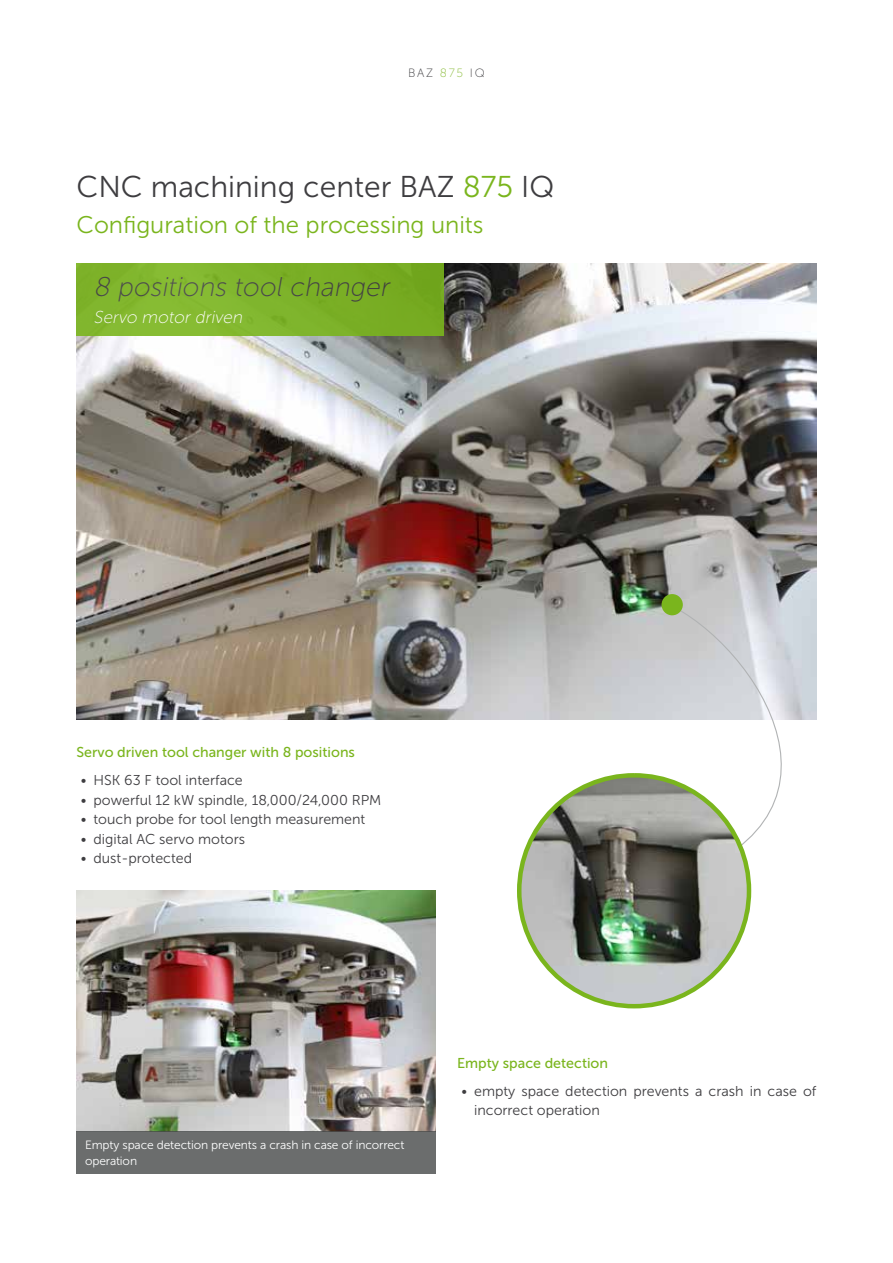
<style>
.page{position:relative;width:893px;height:1263px;background:#fff}
.page>*{position:absolute;margin:0;border:0;box-sizing:border-box;transform-origin:0 0}
.t1{font:30px "Museo Sans 300";color:#3e3d40}
.t2{font:italic 27px "Museo Sans 100";color:#3e3d40}
.t3{font:24px "Museo Sans 300";color:#7ab51d}
.t4{font:italic 17.25px "Museo Sans 100";color:#fff}
.t5{font:14.25px/19.5px "Museo Sans 300";color:#3e3d40}
.t6{font:14.25px "Museo Sans 500";color:#7ab51d}
.t7{font:12px/16.5px "Museo Sans 300";letter-spacing:-.01em;color:#fff}
.t8{font:12px "Museo Sans 100";letter-spacing:.14em;color:#3e3d40}
.s1{color:#8bbc3c}
.s2{color:#7ab51d}
</style>
<div class="page">
<img style="left:77px;top:264px;width:739px;height:455px">
<svg style="left:633px;top:606px;width:184px;height:286px"></svg>
<div style="left:662px;top:594px;width:21px;height:21px;background:#7ab51d;border-radius:50%"></div>
<img style="left:519px;top:775px;width:230px;height:231px">
<img style="left:77px;top:890px;width:359px;height:241px">
<div style="left:77px;top:264px;width:367px;height:72px;background:linear-gradient(to right,#87bc33,#75aa20)"></div>
<div style="left:77px;top:1131px;width:359px;height:43px;background:#6b6d6d"></div>
<p class="t8" style="left:408px;top:66px;width:78px">BAZ <span class="s1">875</span> IQ</p>
<h1 class="t1" style="left:77px;top:170px;width:479px">CNC machining center BAZ <span class="s2">875</span> IQ</h1>
<h3 class="t3" style="left:77px;top:212px;width:409px">Configuration of the processing units</h3>
<h2 class="t2" style="left:94px;top:273px;width:302px">8 positions tool changer</h2>
<p class="t4" style="left:94px;top:308px;width:153px">Servo motor driven</p>
<p class="t6" style="left:77px;top:745px;width:280px">Servo driven tool changer with 8 positions</p>
<p class="t5" style="left:81px;top:771px;width:163px">• HSK 63 F tool interface</p>
<p class="t5" style="left:81px;top:790px;width:302px">• powerful 12 kW spindle, 18,000/24,000 RPM</p>
<p class="t5" style="left:81px;top:810px;width:286px">• touch probe for tool length measurement</p>
<p class="t5" style="left:81px;top:829px;width:166px">• digital AC servo motors</p>
<p class="t5" style="left:81px;top:849px;width:113px">• dust-protected</p>
<p class="t7" style="left:85px;top:1136px;width:321px">Empty space detection prevents a crash in case of incorrect operation</p>
<p class="t6" style="left:457px;top:1055px;width:153px">Empty space detection</p>
<p class="t5" style="left:474px;top:1081px;width:344px;text-indent:-13px">• empty space detection prevents a crash in case of incorrect operation</p>
</div>
